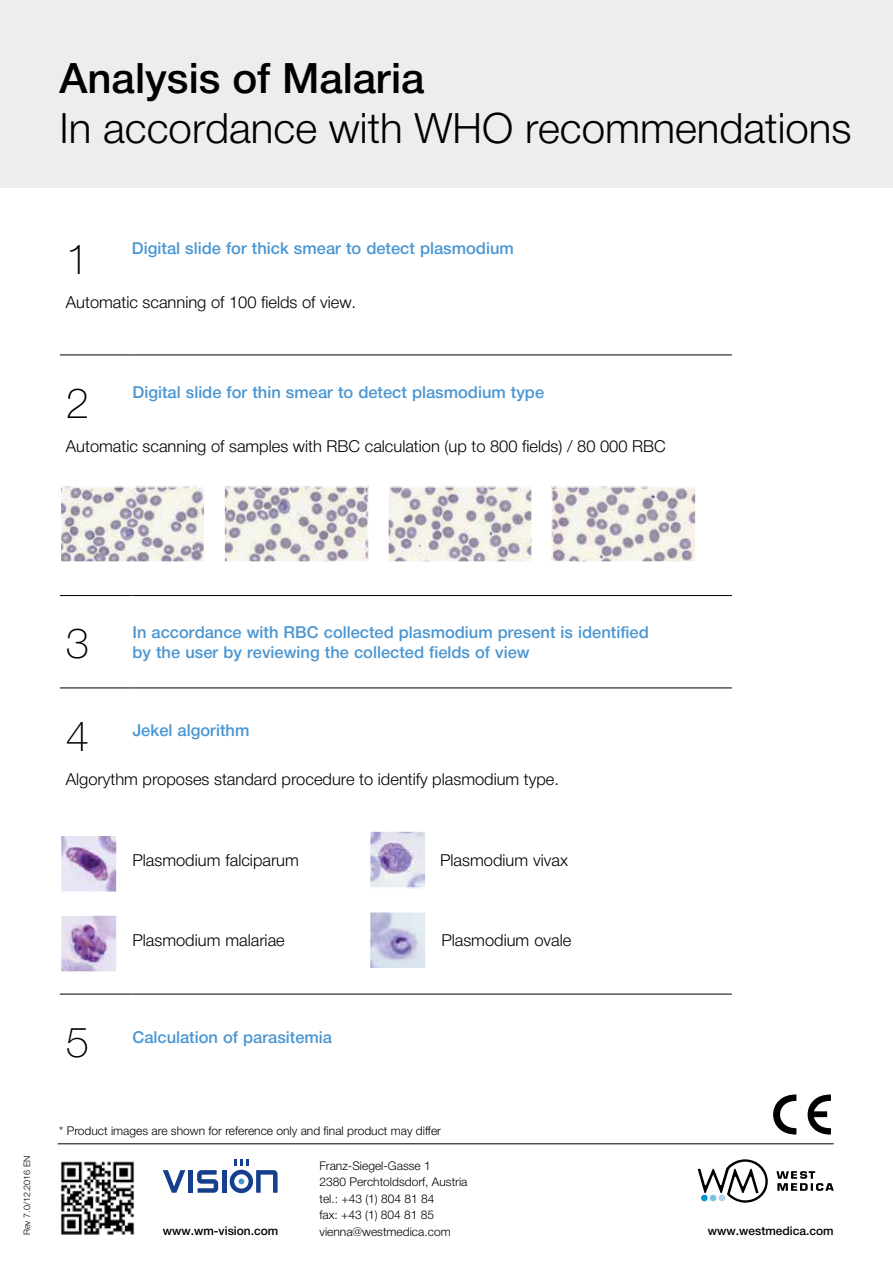
<style>
.page{position:relative;width:893px;height:1263px;background:#fff}
.page>*{position:absolute;margin:0;border:0;box-sizing:border-box;transform-origin:0 0}
.t1{font:300 42px "Helvetica Neue LTCYR";color:#000}
.t2{font:500 42px "Helvetica Neue LTCYR";color:#000}
.t3{font:100 42px "Helvetica Neue LTCYR";color:#000}
.t4{font:300 16.5px "Helvetica Neue LTCYR";color:#000}
.t5{font:500 16.5px/20px "Helvetica Neue LTCYR";color:#4a96d2}
.t6{font:300 12px/16.5px "Helvetica Neue LTCYR";color:#000}
.t7{font:300 12px "Helvetica Neue CE";color:#000}
.t8{font:500 12px "Helvetica Neue LTCYR";color:#000}
.t9{font:300 9px "Helvetica Neue LTCYR";color:#000}
</style>
<div class="page">
<div style="left:0;top:0;width:893px;height:187px;background:#ededed"></div>
<hr style="left:60px;top:688px;width:72px;height:1px;background:#000">
<hr style="left:132px;top:688px;width:600px;height:1px;background:#000">
<hr style="left:60px;top:994px;width:72px;height:1px;background:#000">
<hr style="left:132px;top:994px;width:600px;height:1px;background:#000">
<hr style="left:60px;top:595px;width:72px;height:1px;background:#000">
<hr style="left:132px;top:595px;width:600px;height:1px;background:#000">
<hr style="left:60px;top:355px;width:72px;height:1px;background:#000">
<hr style="left:132px;top:355px;width:600px;height:1px;background:#000">
<img style="left:63px;top:837px;width:52px;height:53px">
<div style="left:60px;top:834px;width:58px;height:59px;border:2px solid #fff"></div>
<img style="left:63px;top:917px;width:52px;height:53px">
<div style="left:60px;top:914px;width:58px;height:59px;border:2px solid #fff"></div>
<img style="left:372px;top:833px;width:52px;height:53px">
<div style="left:369px;top:830px;width:58px;height:59px;border:2px solid #fff"></div>
<img style="left:372px;top:914px;width:52px;height:52px">
<div style="left:369px;top:911px;width:58px;height:58px;border:2px solid #fff"></div>
<img style="left:62px;top:488px;width:141px;height:73px">
<div style="left:60px;top:486px;width:145px;height:77px;border:1px solid #fff"></div>
<img style="left:389px;top:488px;width:142px;height:73px">
<div style="left:387px;top:486px;width:146px;height:77px;border:1px solid #fff"></div>
<img style="left:226px;top:488px;width:141px;height:73px">
<div style="left:224px;top:486px;width:145px;height:77px;border:1px solid #fff"></div>
<img style="left:553px;top:488px;width:141px;height:73px">
<div style="left:551px;top:486px;width:145px;height:77px;border:1px solid #fff"></div>
<hr style="left:58px;top:1143px;width:776px;height:1px;background:#000">
<div style="left:222px;top:1170px;width:5px;height:23px;background:#153e8d"></div>
<svg style="left:197px;top:1170px;width:21px;height:23px"></svg>
<hr style="left:189px;top:1170px;width:4px;height:23px;background:#153e8d">
<svg style="left:163px;top:1170px;width:22px;height:23px"></svg>
<svg style="left:230px;top:1159px;width:48px;height:34px"></svg>
<img style="left:60px;top:1161px;width:75px;height:74px">
<svg style="left:698px;top:1159px;width:70px;height:44px"></svg>
<div style="left:701px;top:1195px;width:7px;height:6px;background:#0093d3;border-radius:50%"></div>
<svg style="left:776px;top:1171px;width:58px;height:20px"></svg>
<svg style="left:773px;top:1094px;width:58px;height:41px"></svg>
<h1 class="t2" style="left:60px;top:55px;width:367px">Analysis of Malaria</h1>
<h1 class="t1" style="left:60px;top:105px;width:793px">In accordance with WHO recommendations</h1>
<h1 class="t3" style="left:66px;top:235px;width:25px">1</h1>
<p class="t5" style="left:132px;top:238px;width:383px">Digital slide for thick smear to detect plasmodium</p>
<p class="t4" style="left:66px;top:293px;width:292px">Automatic scanning of 100 fields of view.</p>
<h1 class="t3" style="left:66px;top:379px;width:25px">2</h1>
<p class="t5" style="left:132px;top:382px;width:413px">Digital slide for thin smear to detect plasmodium type</p>
<p class="t4" style="left:66px;top:437px;width:601px">Automatic scanning of samples with RBC calculation (up to 800 fields) / 80 000 RBC</p>
<h1 class="t3" style="left:66px;top:620px;width:25px">3</h1>
<p class="t5" style="left:132px;top:623px;width:518px">In accordance with RBC collected plasmodium present is identified by the user by reviewing the collected fields of view</p>
<h1 class="t3" style="left:66px;top:712px;width:25px">4</h1>
<p class="t5" style="left:132px;top:721px;width:118px">Jekel algorithm</p>
<p class="t4" style="left:66px;top:770px;width:495px">Algorythm proposes standard procedure to identify plasmodium type.</p>
<p class="t4" style="left:132px;top:851px;width:168px">Plasmodium falciparum</p>
<p class="t4" style="left:440px;top:851px;width:129px">Plasmodium vivax</p>
<p class="t4" style="left:132px;top:931px;width:154px">Plasmodium malariae</p>
<p class="t4" style="left:441px;top:931px;width:132px">Plasmodium ovale</p>
<p class="t9" style="left:22px;top:1235px;width:82px;rotate:-90deg">Rev 7.0/12.2016 EN</p>
<h1 class="t3" style="left:66px;top:1019px;width:25px">5</h1>
<p class="t5" style="left:132px;top:1027px;width:201px">Calculation of parasitemia</p>
<p class="t7" style="left:59px;top:1123px;width:383px">* Product images are shown for reference only and final product may differ</p>
<p class="t6" style="left:319px;top:1157px;width:150px">Franz-Siegel-Gasse 1<br>2380 Perchtoldsdorf, Austria tel.: +43 (1) 804 81 84<br>fax: +43 (1) 804 81 85 vienna@westmedica.com</p>
<p class="t8" style="left:163px;top:1224px;width:117px">www.wm-vision.com</p>
<p class="t8" style="left:708px;top:1224px;width:127px">www.westmedica.com</p>
</div>
